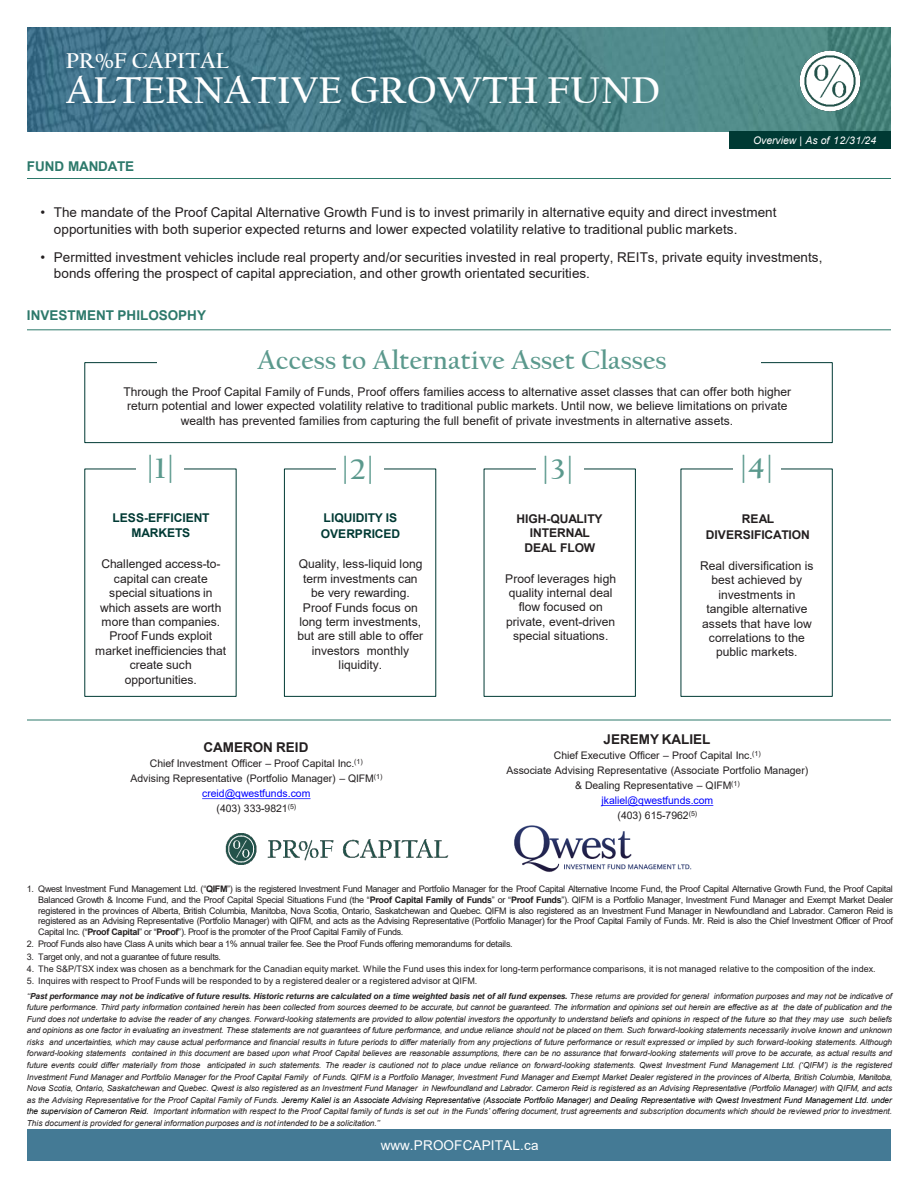
<style>
.page{position:relative;width:918px;height:1188px;background:#fff}
.page>*{position:absolute;margin:0;border:0;box-sizing:border-box;transform-origin:0 0}
.t1{font:700 39px "Californian FB";letter-spacing:.01em;color:#fff}
.t2{font:700 30px "Californian FB";color:#5b998d}
.t3{font:700 27px "Californian FB";letter-spacing:.005em;color:#5b998d}
.t4{font:700 22.5px "Californian FB";letter-spacing:.005em;color:#fff}
.t5{font:13.5px/16.2px "Arial";letter-spacing:.005em;color:#231f20}
.t6{font:700 13.5px "Arial";color:#2d796b}
.t7{font:700 13.5px "Arial";color:#231f20}
.t8{font:13.5px "Arial";letter-spacing:.01em;color:#fff}
.t9{font:12px/14.4px "Arial";letter-spacing:-.005em;color:#231f20;text-align:center}
.t10{font:700 12px/14.4px "Arial";letter-spacing:-.005em;color:#231f20;text-align:center}
.t11{font:700 12px "Arial";letter-spacing:-.005em;color:#003a34}
.t12{font:10.5px/15px "Arial";letter-spacing:-.005em;color:#231f20;text-align:center}
.t13{font:10.5px "Arial";letter-spacing:-.005em;color:#00f}
.t14{font:italic 10.5px "Arial";color:#fff}
.t15{font:9px/10.8px "Arial";color:#231f20;text-align:justify}
.t16{font:9px "Arial";letter-spacing:-.035em;color:#231f20}
.t17{font:italic 8.25px/11.6px "Arial";letter-spacing:-.005em;color:#231f20;text-align:justify}
.s1{font-weight:700}
.s2{color:#000}
</style>
<div class="page">
<div style="left:484px;top:469px;width:152px;height:228px;border:1px solid #003a34"></div>
<div style="left:84px;top:362px;width:749px;height:81px;border:1px solid #003a34"></div>
<div style="left:681px;top:469px;width:152px;height:228px;border:1px solid #003a34"></div>
<div style="left:284px;top:469px;width:152px;height:228px;border:1px solid #003a34"></div>
<img style="left:27px;top:27px;width:864px;height:105px">
<div style="left:27px;top:1130px;width:864px;height:31px;background:#447a95"></div>
<hr style="left:27px;top:178px;width:864px;height:1px;background:#2d796b">
<hr style="left:27px;top:329px;width:864px;height:1px;background:#2d796b">
<hr style="left:27px;top:720px;width:864px;height:1px;background:#2d796b">
<div style="left:157px;top:350px;width:603px;height:28px;background:#fff"></div>
<div style="left:336px;top:457px;width:48px;height:23px;background:#fff"></div>
<div style="left:536px;top:457px;width:47px;height:23px;background:#fff"></div>
<div style="left:733px;top:457px;width:47px;height:23px;background:#fff"></div>
<img style="left:797px;top:47px;width:67px;height:67px">
<img style="left:225px;top:833px;width:224px;height:32px">
<svg style="left:202px;top:798px;width:109px;height:1px"></svg>
<div style="left:730px;top:131px;width:161px;height:18px;background:#003a34"></div>
<img style="left:514px;top:825px;width:178px;height:47px">
<svg style="left:601px;top:805px;width:112px;height:1px"></svg>
<p class="t4" style="left:66px;top:48px;width:165px">PR%F CAPITAL</p>
<h2 class="t1" style="left:66px;top:68px;width:596px">ALTERNATIVE GROWTH FUND</h2>
<p class="t14" style="left:753px;top:133px;width:125px">Overview | As of 12/31/24</p>
<p class="t6" style="left:27px;top:157px;width:109px">FUND MANDATE</p>
<p class="t5" style="left:54px;top:204px;width:724px;text-indent:-14px">• The mandate of the Proof Capital Alternative Growth Fund is to invest primarily in alternative equity and direct investment opportunities with both superior expected returns and lower expected volatility relative to traditional public markets.</p>
<p class="t5" style="left:54px;top:249px;width:770px;text-indent:-14px">• Permitted investment vehicles include real property and/or securities invested in real property, REITs, private equity investments, bonds offering the prospect of capital appreciation, and other growth orientated securities.</p>
<p class="t6" style="left:27px;top:306px;width:181px">INVESTMENT PHILOSOPHY</p>
<p class="t3" style="left:257px;top:345px;width:411px">Access to Alternative Asset Classes</p>
<p class="t9" style="left:123px;top:384px;width:669px">Through the Proof Capital Family of Funds, Proof offers families access to alternative asset classes that can offer both higher return potential and lower expected volatility relative to traditional public markets. Until now, we believe limitations on private wealth has prevented families from capturing the full benefit of private investments in alternative assets.</p>
<p class="t2" style="left:341px;top:453px;width:35px">|2|</p>
<p class="t2" style="left:541px;top:453px;width:35px">|3|</p>
<p class="t2" style="left:739px;top:451px;width:37px">|4|</p>
<p class="t2" style="left:146px;top:451px;width:31px">|1|</p>
<p class="t11" style="left:112px;top:509px;width:99px">LESS-EFFICIENT</p>
<p class="t11" style="left:131px;top:525px;width:60px">MARKETS</p>
<p class="t9" style="left:95px;top:557px;width:132px">Challenged access-to&shy;capital can create special situations in which assets are worth more than companies.<br>Proof Funds exploit market inefficiencies that create such opportunities.</p>
<p class="t11" style="left:324px;top:510px;width:75px">LIQUIDITY IS</p>
<p class="t11" style="left:321px;top:525px;width:81px">OVERPRICED</p>
<p class="t9" style="left:298px;top:557px;width:127px">Quality, less-liquid long term investments can be very rewarding.<br>Proof Funds focus on long term investments, but are still able to offer investors monthly liquidity.</p>
<p class="t7" style="left:203px;top:738px;width:106px">CAMERON REID</p>
<p class="t12" style="left:150px;top:756px;width:215px">Chief Investment Officer – Proof Capital Inc.<sup>(1)</sup></p>
<p class="t12" style="left:131px;top:771px;width:253px">Advising Representative (Portfolio Manager) – QIFM<sup>(1)</sup></p>
<p class="t13" style="left:202px;top:786px;width:110px">creid@qwestfunds.com</p>
<p class="t12" style="left:217px;top:801px;width:81px">(403) 333-9821<sup>(5)</sup></p>
<p class="t10" style="left:516px;top:512px;width:88px">HIGH-QUALITY<br>INTERNAL<br>DEAL FLOW</p>
<p class="t9" style="left:505px;top:571px;width:112px">Proof leverages high quality internal deal flow focused on private, event-driven special situations.</p>
<p class="t10" style="left:742px;top:512px;width:34px">REAL</p>
<p class="t10" style="left:706px;top:528px;width:106px">DIVERSIFICATION</p>
<p class="t9" style="left:700px;top:558px;width:115px">Real diversification is best achieved by investments in tangible alternative assets that have low correlations to the public markets.</p>
<p class="t7" style="left:604px;top:729px;width:108px">JEREMY KALIEL</p>
<p class="t12" style="left:554px;top:748px;width:208px">Chief Executive Officer – Proof Capital Inc.<sup>(1)</sup></p>
<p class="t12" style="left:507px;top:763px;width:303px">Associate Advising Representative (Associate Portfolio Manager) &amp; Dealing Representative – QIFM<sup>(1)</sup></p>
<p class="t13" style="left:601px;top:793px;width:113px">jkaliel@qwestfunds.com</p>
<p class="t12" style="left:618px;top:808px;width:81px">(403) 615-7962<sup>(5)</sup></p>
<p class="t15" style="left:38px;top:883px;width:856px;text-indent:-11px">1. Qwest Investment Fund Management Ltd. (“<span class="s1">QIFM</span>”) is the registered Investment Fund Manager and Portfolio Manager for the Proof Capital Alternative Income Fund, the Proof Capital Alternative Growth Fund, the Proof Capital Balanced Growth &amp; Income Fund, and the Proof Capital Special Situations Fund (the “<span class="s1">Proof Capital Family of Funds</span>” or “<span class="s1">Proof Funds</span>”). QIFM is a Portfolio Manager, Investment Fund Manager and Exempt Market Dealer registered in the provinces of Alberta, British Columbia, Manitoba, Nova Scotia, Ontario, Saskatchewan and Quebec. QIFM is also registered as an Investment Fund Manager in Newfoundland and Labrador. Cameron Reid is registered as an Advising Representative (Portfolio Manager) with QIFM, and acts as the Advising Representative (Portfolio Manager) for the Proof Capital Family of Funds. Mr. Reid is also the Chief Investment Officer of Proof Capital Inc. (“<span class="s1">Proof Capital</span>” or “<span class="s1">Proof</span>”). Proof is the promoter of the Proof Capital Family of Funds.</p>
<p class="t16" style="left:27px;top:938px;width:487px">2. Proof Funds also have Class A units which bear a 1% annual trailer fee. See the Proof Funds offering memorandums for details.</p>
<p class="t16" style="left:27px;top:950px;width:196px">3. Target only, and not a guarantee of future results.</p>
<p class="t15" style="left:27px;top:963px;width:850px">4. The S&amp;P/TSX index was chosen as a benchmark for the Canadian equity market. While the Fund uses this index for long-term performance comparisons, it is not managed relative to the composition of the index.</p>
<p class="t15" style="left:27px;top:976px;width:452px">5. Inquires with respect to Proof Funds will be responded to by a registered dealer or a registered advisor at QIFM.</p>
<p class="t17" style="left:27px;top:990px;width:867px">‘‘<span class="s1">Past performance may not be indicative of future results. Historic returns are calculated on a time weighted basis net of all fund expenses.</span> These returns are provided for general information purposes and may not be indicative of future performance. Third party information contained herein has been collected from sources deemed to be accurate, but cannot be guaranteed. The information and opinions set out herein are effective as at the date of publication and the Fund does not undertake to advise the reader of any changes. Forward-looking statements are provided to allow potential investors the opportunity to understand beliefs and opinions in respect of the future so that they may use such beliefs and opinions as one factor in evaluating an investment. These statements are not guarantees of future performance, and undue reliance should not be placed on them. Such forward-looking statements necessarily involve known and unknown risks and uncertainties, which may cause actual performance and financial results in future periods to differ materially from any projections of future performance or result expressed or implied by such forward-looking statements. Although forward-looking statements contained in this document are based upon what Proof Capital believes are reasonable assumptions, there can be no assurance that forward-looking statements will prove to be accurate, as actual results and future events could differ materially from those anticipated in such statements. The reader is cautioned not to place undue reliance on forward-looking statements. Qwest Investment Fund Management Ltd. (‘QIFM’) is the registered Investment Fund Manager and Portfolio Manager for the Proof Capital Family of Funds. QIFM is a Portfolio Manager, Investment Fund Manager and Exempt Market Dealer registered in the provinces of Alberta, British Columbia, Manitoba, Nova Scotia, Ontario, Saskatchewan and Quebec. Qwest is also registered as an Investment Fund Manager in Newfoundland and Labrador. Cameron Reid is registered as an Advising Representative (Portfolio Manager) with QIFM, and acts as the Advising Representative for the Proof Capital Family of Funds. <span class="s2">Jeremy Kaliel is an Associate Advising Representative (Associate Portfolio Manager) and Dealing Representative with Qwest Investment Fund Management Ltd. under the supervision of Cameron Reid.</span> Important information with respect to the Proof Capital family of funds is set out in the Funds’ offering document, trust agreements and subscription documents which should be reviewed prior to investment.<br>This document is provided for general information purposes and is not intended to be a solicitation.’’</p>
<p class="t8" style="left:381px;top:1136px;width:159px">www.PROOFCAPITAL.ca</p>
</div>
